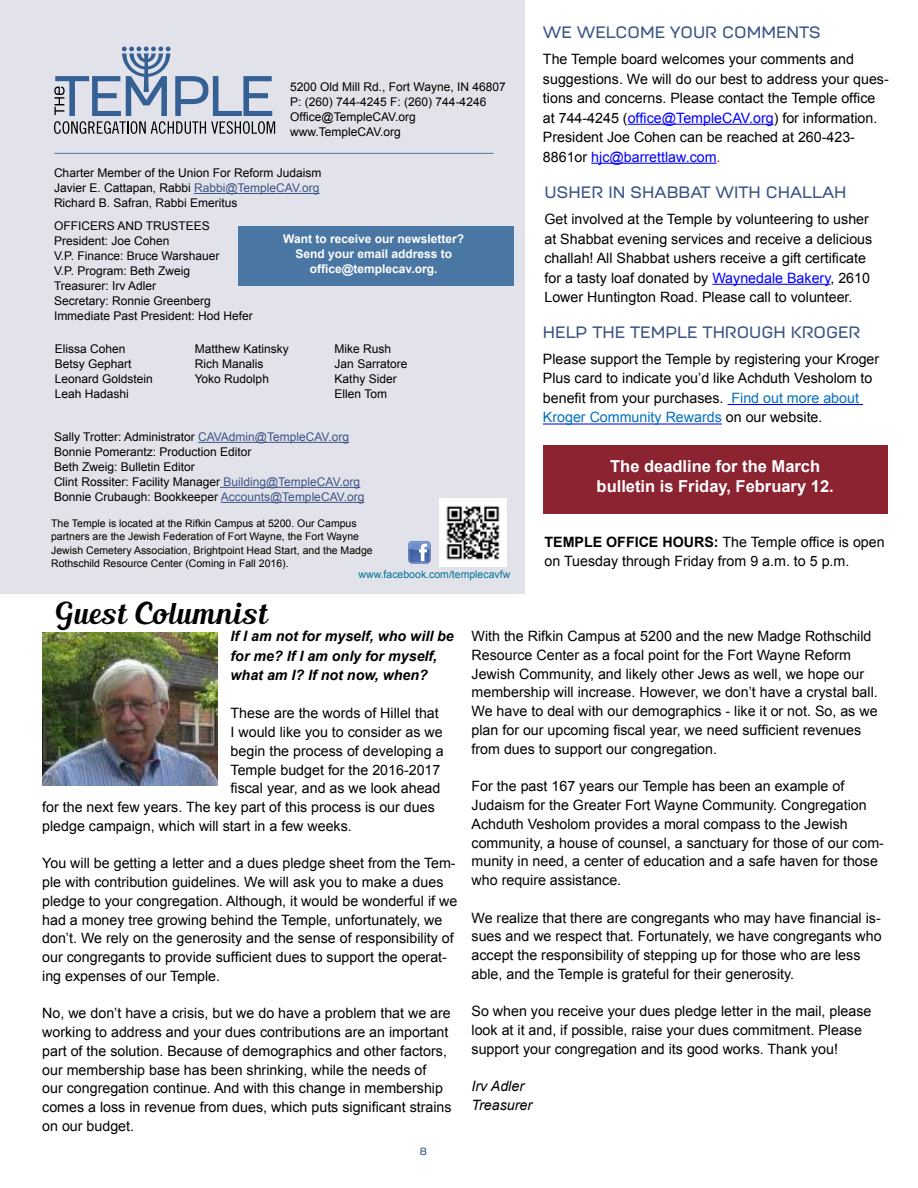
<style>
.page{position:relative;width:918px;height:1188px;background:#fff}
.page>*{position:absolute;margin:0;border:0;box-sizing:border-box;transform-origin:0 0}
.t1{font:30px "Blenda Script";letter-spacing:.04em;color:#000}
.t2{font:500 16.5px "Moderna Unicase";color:#3c5586}
.t3{font:700 16.5px/19.5px "Arial";color:#fff;text-align:center}
.t4{font:14.25px/18.8px "Arial";color:#000}
.t5{font:italic 700 14.25px/19.5px "Arial";color:#000}
.t6{font:italic 14.25px/18.8px "Arial";color:#000}
.t7{font:12px/15px "Arial";color:#000}
.t8{font:700 12px/15px "Arial";color:#fff;text-align:center}
.t9{font:10.5px/13.5px "Arial";color:#000}
.t10{font:10.5px "Arial";color:#007298}
.t11{font:500 10.5px "Moderna Unicase";color:#3c5586}
.s1{color:#3c5586}
.s2{color:#00f}
.s3{color:#c00000}
.s4{color:#0070c0}
.s5{font-weight:700}
</style>
<div class="page">
<div style="left:0;top:0;width:525px;height:594px;background:#e2e2ea"></div>
<svg style="left:54px;top:47px;width:221px;height:87px"></svg>
<hr style="left:194px;top:193px;width:126px;height:1px;background:#3c5586">
<hr style="left:198px;top:442px;width:151px;height:1px;background:#3c5586">
<hr style="left:220px;top:487px;width:140px;height:1px;background:#3c5586">
<hr style="left:221px;top:502px;width:143px;height:1px;background:#3c5586">
<img style="left:440px;top:499px;width:67px;height:67px">
<svg style="left:408px;top:541px;width:23px;height:23px"></svg>
<div style="left:239px;top:227px;width:275px;height:59px;background:#4976a2"></div>
<div style="left:543px;top:445px;width:344px;height:68px;background:#8b2331"></div>
<hr style="left:54px;top:153px;width:440px;height:1px;background:#4f79a4">
<hr style="left:628px;top:124px;width:146px;height:1px;background:#00f">
<hr style="left:591px;top:163px;width:126px;height:1px;background:#00f">
<hr style="left:712px;top:284px;width:118px;height:1px;background:#00f">
<hr style="left:728px;top:404px;width:135px;height:1px;background:#00f">
<hr style="left:543px;top:423px;width:179px;height:2px;background:#00f">
<img style="left:42px;top:632px;width:175px;height:154px">
<p class="t7" style="left:290px;top:79px;width:217px">5200 Old Mill Rd., Fort Wayne, IN 46807<br>P: (260) 744-4245 F: (260) 744-4246<br>Office@TempleCAV.org www.TempleCAV.org</p>
<p class="t7" style="left:54px;top:166px;width:269px">Charter Member of the Union For Reform Judaism<br>Javier E. Cattapan, Rabbi <span class="s1">Rabbi@TempleCAV.org<br></span>Richard B. Safran, Rabbi Emeritus</p>
<p class="t7" style="left:54px;top:218px;width:200px">OFFICERS AND TRUSTEES<br>President: Joe Cohen<br>V.P. Finance: Bruce Warshauer<br>V.P. Program: Beth Zweig<br>Treasurer: Irv Adler<br>Secretary: Ronnie Greenberg<br>Immediate Past President: Hod Hefer</p>
<p class="t7" style="left:55px;top:341px;width:100px">Elissa Cohen<br>Betsy Gephart<br>Leonard Goldstein<br>Leah Hadashi</p>
<p class="t7" style="left:195px;top:341px;width:96px">Matthew Katinsky<br>Rich Manalis<br>Yoko Rudolph</p>
<p class="t7" style="left:335px;top:341px;width:74px">Mike Rush<br>Jan Sarratore<br>Kathy Sider<br>Ellen Tom</p>
<p class="t7" style="left:54px;top:430px;width:312px">Sally Trotter: Administrator <span class="s1">CAVAdmin@TempleCAV.org </span>Bonnie Pomerantz: Production Editor<br>Beth Zweig: Bulletin Editor<br>Clint Rossiter: Facility Manager <span class="s1">Building@TempleCAV.org </span>Bonnie Crubaugh: Bookkeeper <span class="s1">Accounts@TempleCAV.org</span></p>
<p class="t8" style="left:283px;top:232px;width:182px">Want to receive our newsletter?<br>Send your email address to office@templecav.org.</p>
<p class="t9" style="left:51px;top:517px;width:323px">The Temple is located at the Rifkin Campus at 5200. Our Campus partners are the Jewish Federation of Fort Wayne, the Fort Wayne Jewish Cemetery Association, Brightpoint Head Start, and the Madge Rothschild Resource Center (Coming in Fall 2016).</p>
<p class="t10" style="left:359px;top:567px;width:153px">www.facebook.com/templecavfw</p>
<p class="t2" style="left:543px;top:19px;width:279px">WE WELCOME YOUR COMMENTS</p>
<p class="t4" style="left:543px;top:50px;width:347px;line-height:19.5px">The Temple board welcomes your comments and suggestions. We will do our best to address your ques&shy;tions and concerns. Please contact the Temple office at 744-4245 (<span class="s2">office@TempleCAV.org</span>) for information.<br>President Joe Cohen can be reached at 260-423- 8861or <span class="s2">hjc@barrettlaw.com</span><span class="s3">.</span></p>
<p class="t2" style="left:544px;top:179px;width:304px">USHER IN SHABBAT WITH CHALLAH</p>
<p class="t4" style="left:544px;top:210px;width:329px;line-height:19.5px">Get involved at the Temple by volunteering to usher at Shabbat evening services and receive a delicious challah! All Shabbat ushers receive a gift certificate for a tasty loaf donated by <span class="s2">Waynedale Bakery</span>, 2610<br>Lower Huntington Road. Please call to volunteer.</p>
<p class="t2" style="left:543px;top:319px;width:319px">HELP THE TEMPLE THROUGH KROGER</p>
<p class="t4" style="left:543px;top:349px;width:338px;line-height:19.5px">Please support the Temple by registering your Kroger Plus card to indicate you’d like Achduth Vesholom to benefit from your purchases. <span class="s4">Find out more about Kroger Community Rewards</span> on our website.</p>
<p class="t3" style="left:597px;top:457px;width:239px">The deadline for the March bulletin is Friday, February 12.</p>
<p class="t4" style="left:544px;top:532px;width:342px;line-height:19.5px"><span class="s5">TEMPLE OFFICE HOURS:</span> The Temple office is open on Tuesday through Friday from 9 a.m. to 5 p.m.</p>
<h1 class="t1" style="left:54px;top:594px;width:214px">Guest Columnist</h1>
<p class="t5" style="left:231px;top:627px;width:225px">If I am not for myself, who will be for me? If I am only for myself, what am I? If not now, when?</p>
<p class="t4" style="left:231px;top:704px;width:210px">These are the words of Hillel that</p>
<p class="t4" style="left:231px;top:723px;width:214px">I would like you to consider as we</p>
<p class="t4" style="left:231px;top:742px;width:215px">begin the process of developing a</p>
<p class="t4" style="left:231px;top:760px;width:211px">Temple budget for the 2016-2017</p>
<p class="t4" style="left:231px;top:779px;width:211px">fiscal year, and as we look ahead</p>
<p class="t4" style="left:42px;top:798px;width:394px">for the next few years. The key part of this process is our dues</p>
<p class="t4" style="left:42px;top:817px;width:311px">pledge campaign, which will start in a few weeks.</p>
<p class="t4" style="left:42px;top:854px;width:417px">You will be getting a letter and a dues pledge sheet from the Tem&shy;ple with contribution guidelines. We will ask you to make a dues pledge to your congregation. Although, it would be wonderful if we had a money tree growing behind the Temple, unfortunately, we don’t. We rely on the generosity and the sense of responsibility of our congregants to provide sufficient dues to support the operat&shy;ing expenses of our Temple.</p>
<p class="t4" style="left:42px;top:1004px;width:411px">No, we don’t have a crisis, but we do have a problem that we are working to address and your dues contributions are an important part of the solution. Because of demographics and other factors, our membership base has been shrinking, while the needs of<br>our congregation continue. And with this change in membership comes a loss in revenue from dues, which puts significant strains on our budget.</p>
<p class="t11" style="left:420px;top:1144px;width:9px">8</p>
<p class="t4" style="left:472px;top:627px;width:408px">With the Rifkin Campus at 5200 and the new Madge Rothschild Resource Center as a focal point for the Fort Wayne Reform Jewish Community, and likely other Jews as well, we hope our membership will increase. However, we don’t have a crystal ball.<br>We have to deal with our demographics - like it or not. So, as we plan for our upcoming fiscal year, we need sufficient revenues from dues to support our congregation.</p>
<p class="t4" style="left:472px;top:777px;width:414px">For the past 167 years our Temple has been an example of Judaism for the Greater Fort Wayne Community. Congregation Achduth Vesholom provides a moral compass to the Jewish community, a house of counsel, a sanctuary for those of our com&shy;munity in need, a center of education and a safe haven for those who require assistance.</p>
<p class="t4" style="left:472px;top:908px;width:412px">We realize that there are congregants who may have financial is&shy;sues and we respect that. Fortunately, we have congregants who accept the responsibility of stepping up for those who are less able, and the Temple is grateful for their generosity.</p>
<p class="t4" style="left:472px;top:1002px;width:401px">So when you receive your dues pledge letter in the mail, please look at it and, if possible, raise your dues commitment. Please support your congregation and its good works. Thank you!</p>
<p class="t6" style="left:472px;top:1077px;width:62px">Irv Adler<br>Treasurer</p>
</div>
